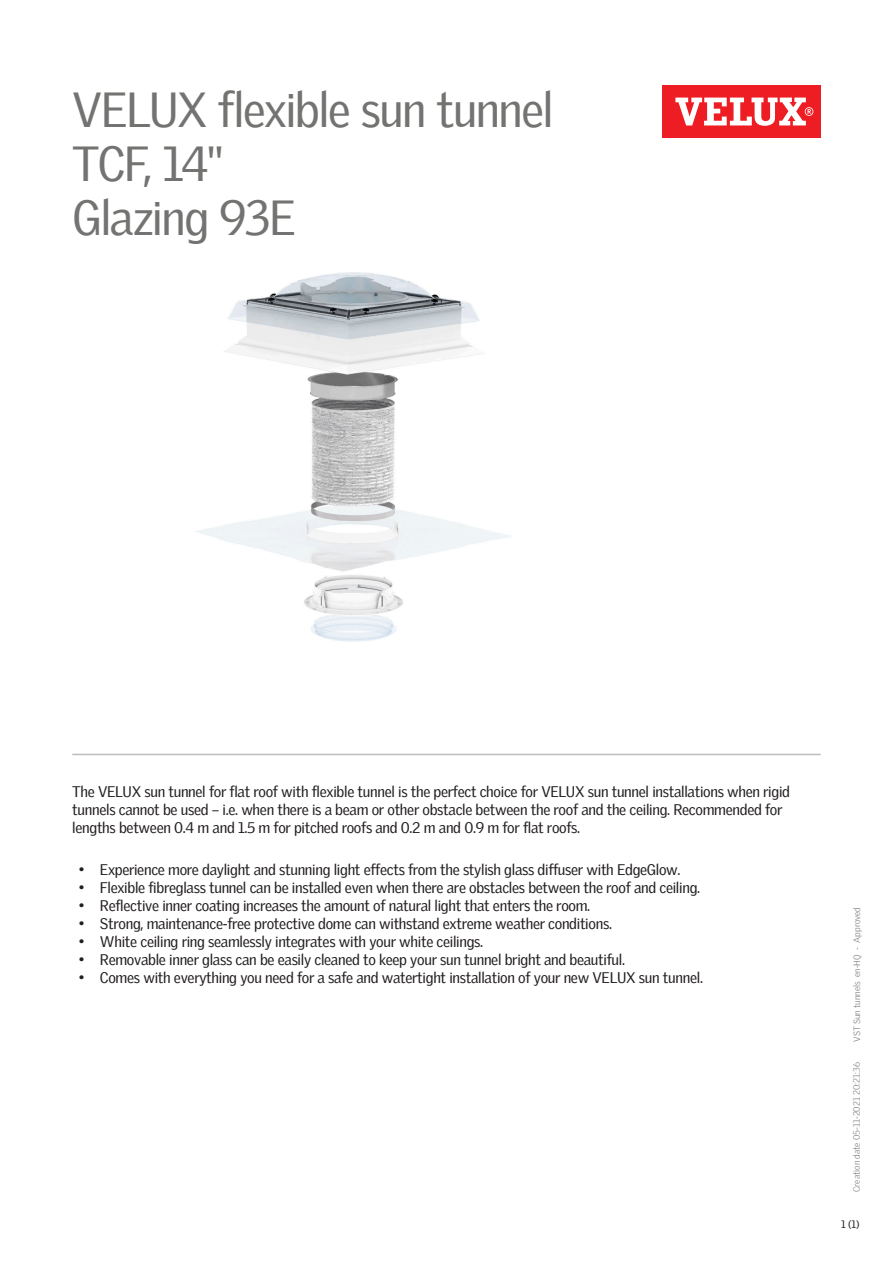
<style>
.page{position:relative;width:893px;height:1263px;background:#fff}
.page>*{position:absolute;margin:0;border:0;box-sizing:border-box;transform-origin:0 0}
.Headline{font:48px/54px "Velux Gothic";letter-spacing:-.035em;color:#737371}
.Body_Regular{font:15px/18px "Velux Gothic";letter-spacing:-.02em;color:#231f20}
.t1{font:10.5px "Velux Gothic";color:#231f20}
.t2{font:300 9px "Velux Gothic";color:#7c7e81}
</style>
<div class="page">
<div style="left:662px;top:85px;width:159px;height:53px;background:#ee1d23"></div>
<svg style="left:675px;top:98px;width:138px;height:28px"></svg>
<hr style="left:72px;top:754px;width:749px;height:1px;background:#bcbdbb">
<img style="left:195px;top:272px;width:316px;height:370px">
<p class="Headline" style="left:72px;top:79px;width:483px">VELUX flexible sun tunnel<br>TCF, 14"</p>
<p class="Headline" style="left:72px;top:187px;width:225px">Glazing 93E</p>
<p class="Body_Regular" style="left:72px;top:781px;width:719px">The VELUX sun tunnel for flat roof with flexible tunnel is the perfect choice for VELUX sun tunnel installations when rigid tunnels cannot be used – i.e. when there is a beam or other obstacle between the roof and the ceiling. Recommended for lengths between 0.4 m and 1.5 m for pitched roofs and 0.2 m and 0.9 m for flat roofs.</p>
<p class="Body_Regular" style="left:79px;top:860px;width:603px">• Experience more daylight and stunning light effects from the stylish glass diffuser with EdgeGlow.</p>
<p class="Body_Regular" style="left:79px;top:878px;width:623px">• Flexible fibreglass tunnel can be installed even when there are obstacles between the roof and ceiling.</p>
<p class="Body_Regular" style="left:79px;top:896px;width:513px">• Reflective inner coating increases the amount of natural light that enters the room.</p>
<p class="Body_Regular" style="left:79px;top:914px;width:535px">• Strong, maintenance-free protective dome can withstand extreme weather conditions.</p>
<p class="Body_Regular" style="left:79px;top:932px;width:406px">• White ceiling ring seamlessly integrates with your white ceilings.</p>
<p class="Body_Regular" style="left:79px;top:950px;width:548px">• Removable inner glass can be easily cleaned to keep your sun tunnel bright and beautiful.</p>
<p class="Body_Regular" style="left:79px;top:968px;width:626px">• Comes with everything you need for a safe and watertight installation of your new VELUX sun tunnel.</p>
<p class="t2" style="left:850px;top:1042px;width:136px;rotate:-90deg">VST Sun tunnels en-HQ - Approved</p>
<p class="t2" style="left:850px;top:1192px;width:131px;rotate:-90deg">Creation date 05-11-2021 20:21:36</p>
<p class="t1" style="left:841px;top:1216px;width:20px">1 (1)</p>
</div>
